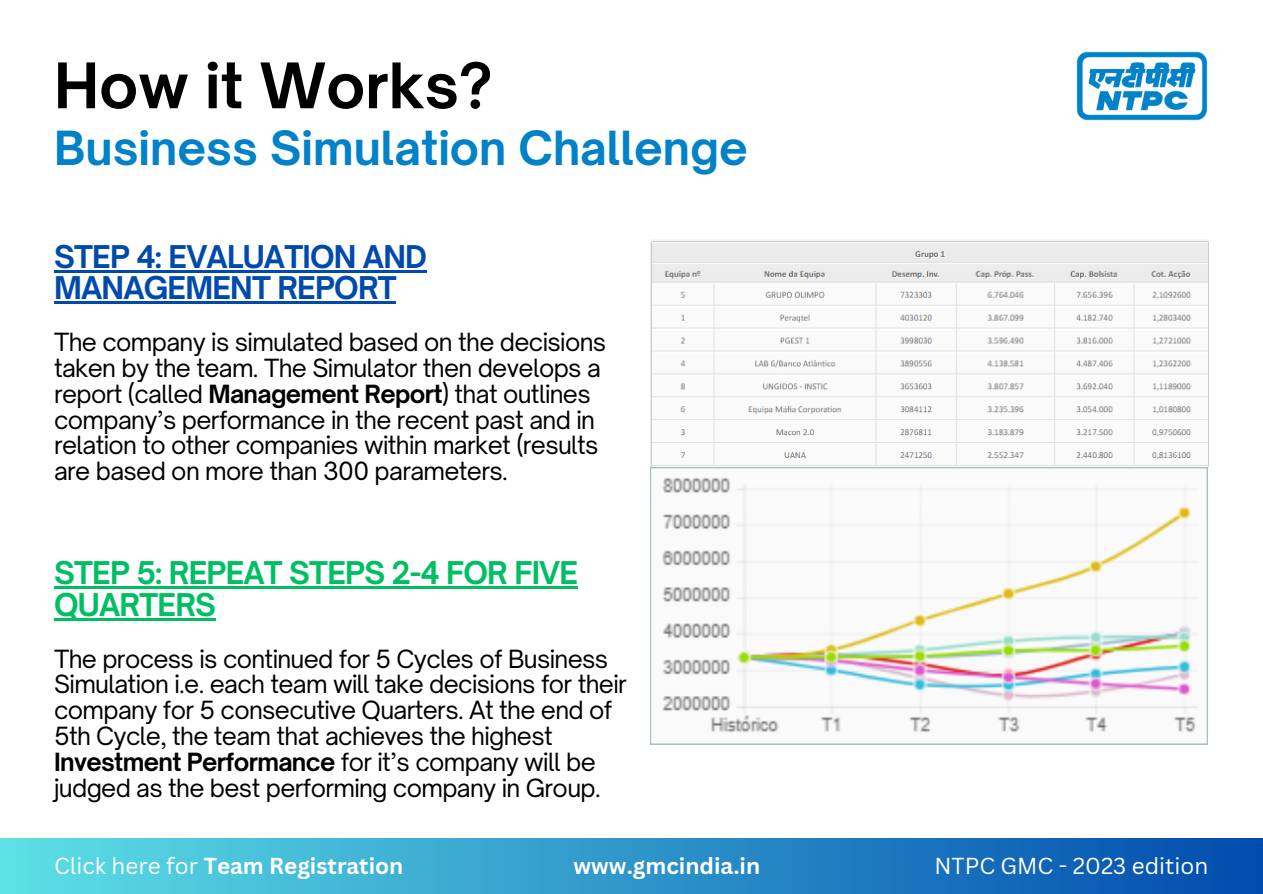
<style>
.page{position:relative;width:1263px;height:894px;background:#fff}
.page>*{position:absolute;margin:0;border:0;box-sizing:border-box;transform-origin:0 0}
.t1{font:700 60px "Open Sauce One";color:#000}
.t2{font:700 45px "Open Sauce One";color:#0182c8}
.t3{font:700 30px/31.5px "Open Sauce One";letter-spacing:-.025em;color:#004aad}
.t4{font:700 30px/31.5px "Open Sauce One";letter-spacing:-.025em;color:#00bf63}
.t5{font:24px/25.8px "Open Sauce One";letter-spacing:-.025em;color:#000}
.t6{font:700 22.5px "Canva Sans";color:#fff}
.t7{font:22.5px "Canva Sans";color:#fff}
.s1{font-weight:700}
.s2{font-weight:400}
</style>
<div class="page">
<img style="left:650px;top:240px;width:559px;height:226px">
<svg style="left:650px;top:467px;width:558px;height:277px"></svg>
<hr style="left:54px;top:270px;width:372px;height:2px;background:#004aad">
<hr style="left:54px;top:301px;width:342px;height:2px;background:#004aad">
<hr style="left:54px;top:586px;width:523px;height:2px;background:#00bf63">
<hr style="left:54px;top:617px;width:161px;height:3px;background:#00bf63">
<div style="left:0;top:838px;width:1262px;height:55px;background:linear-gradient(to right,#5de0e6,#014bad)"></div>
<img style="left:1076px;top:51px;width:132px;height:70px">
<p class="t1" style="left:54px;top:48px;width:440px">How it Works?</p>
<p class="t2" style="left:54px;top:120px;width:695px">Business Simulation Challenge</p>
<p class="t3" style="left:54px;top:240px;width:374px">STEP 4: EVALUATION AND<br>MANAGEMENT REPORT</p>
<p class="t5" style="left:54px;top:329px;width:554px">The company is simulated based on the decisions taken by the team. The Simulator then develops a report (called <span class="s1">Management Report</span>) that outlines company’s performance in the recent past and in relation to other companies within market (results are based on more than 300 parameters.</p>
<p class="t4" style="left:54px;top:557px;width:526px">STEP 5: REPEAT STEPS 2-4 FOR FIVE<br>QUARTERS</p>
<p class="t5" style="left:54px;top:645px;width:574px">The process is continued for 5 Cycles of Business Simulation i.e. each team will take decisions for their company for 5 consecutive Quarters. At the end of 5th Cycle, the team that achieves the highest <span class="s1">Investment Performance</span> for it’s company will be judged as the best performing company in Group.</p>
<p class="t6" style="left:54px;top:849px;width:351px"><span class="s2">Click here for</span> Team Registration</p>
<p class="t6" style="left:574px;top:849px;width:188px">www.gmcindia.in</p>
<p class="t7" style="left:934px;top:849px;width:275px">NTPC GMC - 2023 edition</p>
</div>
